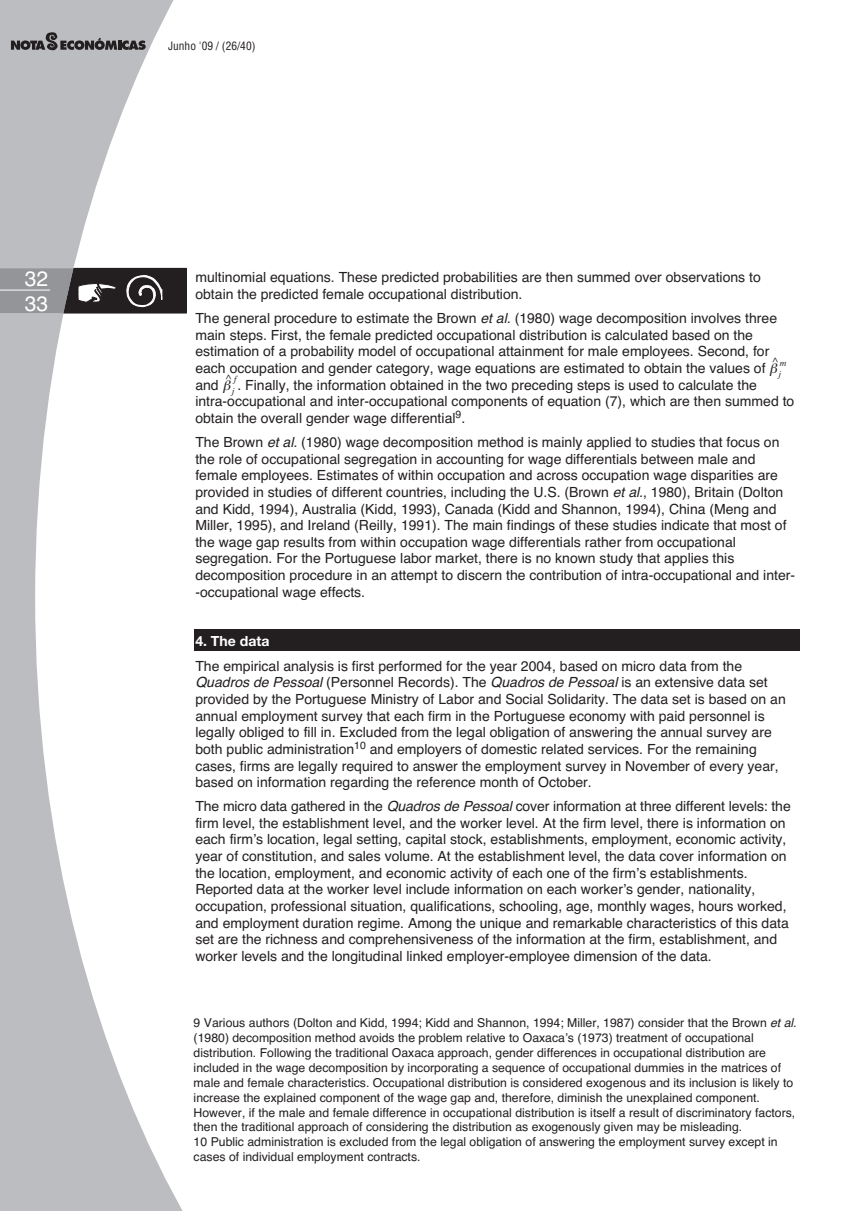
<style>
.page{position:relative;width:864px;height:1211px;background:#fff}
.page>*{position:absolute;margin:0;border:0;box-sizing:border-box;transform-origin:0 0}
.t1{font:21px/25.2px "Helvetica";color:#fff}
.t2{font:14px/16.6px "Helvetica";color:#231f20}
.t3{font:700 14px "Helvetica Neue";color:#fff}
.t4{font:12.25px/14.9px "Helvetica";color:#231f20}
.t5{font:condensed 11.38px "Helvetica";color:#231f20}
.t6{font:italic 10.5px "Helvetica Neue";color:#231f20}
.t7{font:9.1px "Matematica 10";color:#231f20}
.s1{font-style:italic}
</style>
<div class="page">
<svg style="left:0;top:0;width:187px;height:1210px"></svg>
<svg style="left:11px;top:32px;width:135px;height:19px;background:#838284"></svg>
<svg style="left:0;top:268px;width:186px;height:45px;background:#5c5b5d"></svg>
<hr style="left:0;top:290px;width:50px;height:1px;background:#fff">
<div style="left:193px;top:630px;width:606px;height:21px;background:#231f20"></div>
<h1 class="t1" style="left:25px;top:266px;width:25px">32<br>33</h1>
<p class="t5" style="left:168px;top:39px;width:89px">Junho '09 / (26/40)</p>
<p class="t2" style="left:195px;top:269px;width:566px">multinomial equations. These predicted probabilities are then summed over observations to obtain the predicted female occupational distribution.</p>
<p class="t2" style="left:195px;top:310px;width:583px">The general procedure to estimate the Brown <span class="s1">etal.</span>(1980) wage decomposition involves three main steps. First, the female predicted occupational distribution is calculated based on the estimation of a probability model of occupational attainment for male employees. Second, for each occupation and gender category, wage equations are estimated to obtain the values of</p>
<p class="t6" style="left:771px;top:355px;width:8px">^</p>
<p class="t7" style="left:778px;top:368px;width:4px">j</p>
<p class="t7" style="left:779px;top:357px;width:8px">m</p>
<p class="t6" style="left:225px;top:371px;width:8px">^</p>
<p class="t7" style="left:232px;top:385px;width:4px">j</p>
<p class="t7" style="left:234px;top:373px;width:4px">f</p>
<p class="t2" style="left:195px;top:376px;width:600px;text-indent:42px">. Finally, the information obtained in the two preceding steps is used to calculate the intra-occupational and inter-occupational components of equation (7), which are then summed to obtain the overall gender wage differential<sup>9</sup>.</p>
<p class="t2" style="left:195px;top:434px;width:601px">The Brown <span class="s1">etal.</span>(1980) wage decomposition method is mainly applied to studies that focus on the role of occupational segregation in accounting for wage differentials between male and female employees. Estimates of within occupation and across occupation wage disparities are provided in studies of different countries, including the U.S. (Brown <span class="s1">etal.</span>, 1980), Britain (Dolton and Kidd, 1994), Australia (Kidd, 1993), Canada (Kidd and Shannon, 1994), China (Meng and Miller, 1995), and Ireland (Reilly, 1991). The main findings of these studies indicate that most of the wage gap results from within occupation wage differentials rather from occupational segregation. For the Portuguese labor market, there is no known study that applies this decomposition procedure in an attempt to discern the contribution of intra-occupational and inter--occupational wage effects.</p>
<p class="t2" style="left:195px;top:376px;width:25px">and</p>
<p class="t3" style="left:195px;top:632px;width:75px">4. The data</p>
<p class="t2" style="left:195px;top:657px;width:591px">The empirical analysis is first performed for the year 2004, based on micro data from the <span class="s1">QuadrosdePessoal</span>(Personnel Records). The <span class="s1">QuadrosdePessoal</span>is an extensive data set provided by the Portuguese Ministry of Labor and Social Solidarity. The data set is based on an annual employment survey that each firm in the Portuguese economy with paid personnel is legally obliged to fill in. Excluded from the legal obligation of answering the annual survey are both public administration<sup>10</sup> and employers of domestic related services. For the remaining cases, firms are legally required to answer the employment survey in November of every year, based on information regarding the reference month of October.</p>
<p class="t2" style="left:195px;top:798px;width:596px">The micro data gathered in the <span class="s1">QuadrosdePessoal</span>cover information at three different levels: the firm level, the establishment level, and the worker level. At the firm level, there is information on each firm’s location, legal setting, capital stock, establishments, employment, economic activity, year of constitution, and sales volume. At the establishment level, the data cover information on the location, employment, and economic activity of each one of the firm’s establishments.<br>Reported data at the worker level include information on each worker’s gender, nationality, occupation, professional situation, qualifications, schooling, age, monthly wages, hours worked, and employment duration regime. Among the unique and remarkable characteristics of this data set are the richness and comprehensiveness of the information at the firm, establishment, and worker levels and the longitudinal linked employer-employee dimension of the data.</p>
<p class="t4" style="left:193px;top:1015px;width:608px">9 Various authors (Dolton and Kidd, 1994; Kidd and Shannon, 1994; Miller, 1987) consider that the Brown <span class="s1">etal. </span>(1980) decomposition method avoids the problem relative to Oaxaca’s (1973) treatment of occupational distribution. Following the traditional Oaxaca approach, gender differences in occupational distribution are included in the wage decomposition by incorporating a sequence of occupational dummies in the matrices of male and female characteristics. Occupational distribution is considered exogenous and its inclusion is likely to increase the explained component of the wage gap and, therefore, diminish the unexplained component.<br>However, if the male and female difference in occupational distribution is itself a result of discriminatory factors, then the traditional approach of considering the distribution as exogenously given may be misleading.<br>10 Public administration is excluded from the legal obligation of answering the employment survey except in cases of individual employment contracts.</p>
</div>
